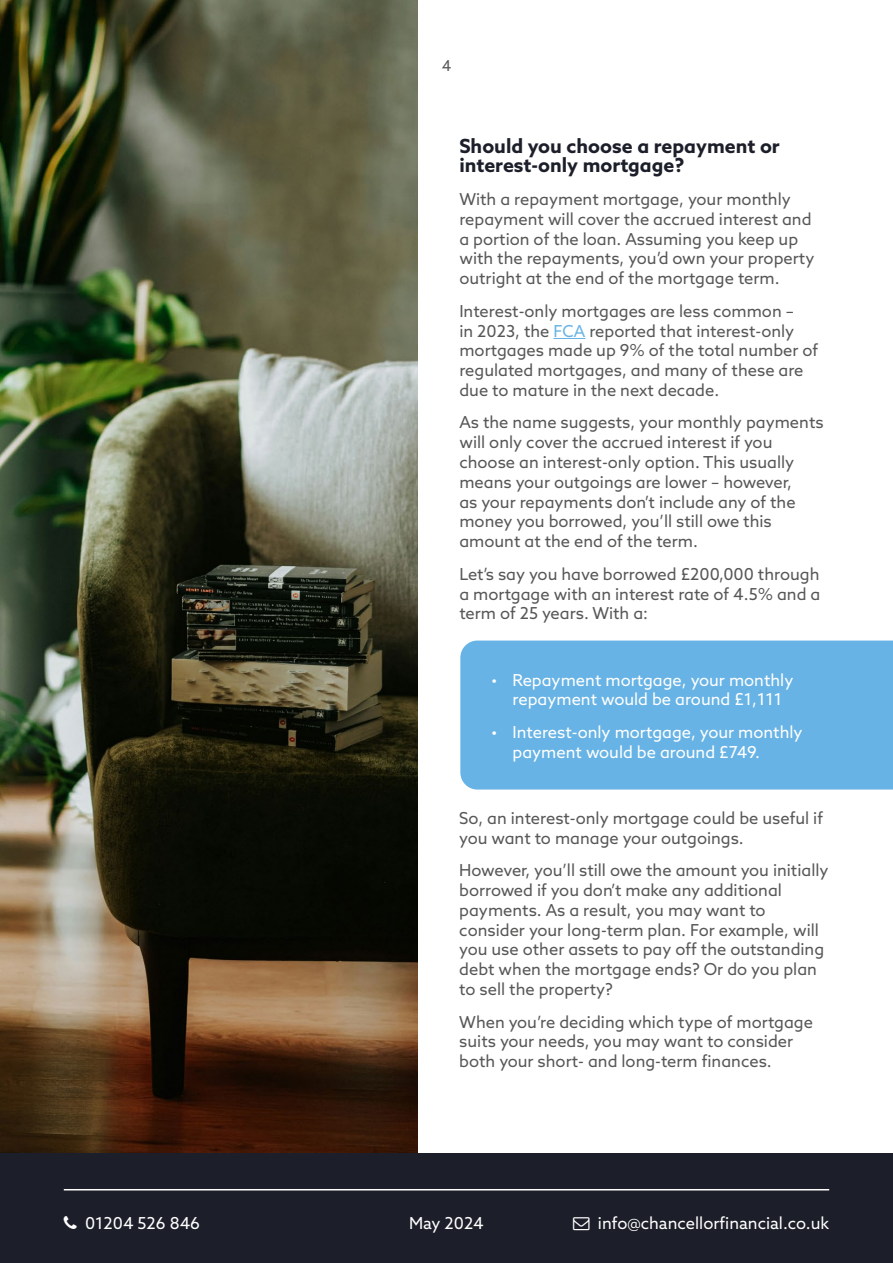
<style>
.page{position:relative;width:893px;height:1263px;background:#fff}
.page>*{position:absolute;margin:0;border:0;box-sizing:border-box;transform-origin:0 0}
.t1{font:700 19.5px/19.8px "Azo Sans";color:#1c1f29}
.t2{font:16.5px/19.8px "Azo Sans";color:#575756}
.t3{font:16.5px/19.8px "Azo Sans";color:#fff}
.t4{font:15px "Azo Sans";color:#575756}
.s1{color:#68b3e5}
</style>
<div class="page">
<img style="left:0;top:0;width:418px;height:1153px">
<div style="left:0;top:1153px;width:893px;height:110px;background:#1c1f29"></div>
<hr style="left:64px;top:1189px;width:765px;height:1px;background:#fff">
<hr style="left:553px;top:338px;width:32px;height:1px;background:#68b3e5">
<div style="left:460px;top:640px;width:433px;height:149px;background:#68b3e5"></div>
<p class="t4" style="left:442px;top:56px;width:11px">4</p>
<p class="t1" style="left:459px;top:135px;width:322px">Should you choose a repayment or interest-only mortgage?</p>
<p class="t2" style="left:459px;top:189px;width:356px">With a repayment mortgage, your monthly repayment will cover the accrued interest and a portion of the loan. Assuming you keep up with the repayments, you’d own your property outright at the end of the mortgage term.</p>
<p class="t2" style="left:459px;top:301px;width:360px">Interest-only mortgages are less common –<br>in 2023, the <span class="s1">FCA</span> reported that interest-only mortgages made up 9% of the total number of regulated mortgages, and many of these are due to mature in the next decade.</p>
<p class="t2" style="left:459px;top:412px;width:366px">As the name suggests, your monthly payments will only cover the accrued interest if you choose an interest-only option. This usually means your outgoings are lower – however,<br>as your repayments don’t include any of the money you borrowed, you’ll still owe this amount at the end of the term.</p>
<p class="t2" style="left:459px;top:564px;width:362px;text-align:justify">Let’s say you have borrowed £200,000 through a mortgage with an interest rate of 4.5% and a term of 25 years. With a:</p>
<p class="t3" style="left:513px;top:669px;width:282px;text-indent:-21px">• Repayment mortgage, your monthly repayment would be around £1,111</p>
<p class="t3" style="left:513px;top:722px;width:292px;text-indent:-21px">• Interest-only mortgage, your monthly payment would be around £749.</p>
<p class="t2" style="left:459px;top:808px;width:365px">So, an interest-only mortgage could be useful if you want to manage your outgoings.</p>
<p class="t2" style="left:459px;top:860px;width:371px">However, you’ll still owe the amount you initially borrowed if you don’t make any additional payments. As a result, you may want to consider your long-term plan. For example, will you use other assets to pay off the outstanding debt when the mortgage ends? Or do you plan to sell the property?</p>
<p class="t2" style="left:459px;top:1011px;width:355px">When you’re deciding which type of mortgage suits your needs, you may want to consider both your short- and long-term finances.</p>
<p class="t3" style="left:85px;top:1213px;width:117px">01204 526 846</p>
<p class="t3" style="left:409px;top:1213px;width:76px">May 2024</p>
<p class="t3" style="left:598px;top:1213px;width:233px">info@chancellorfinancial.co.uk</p>
</div>
